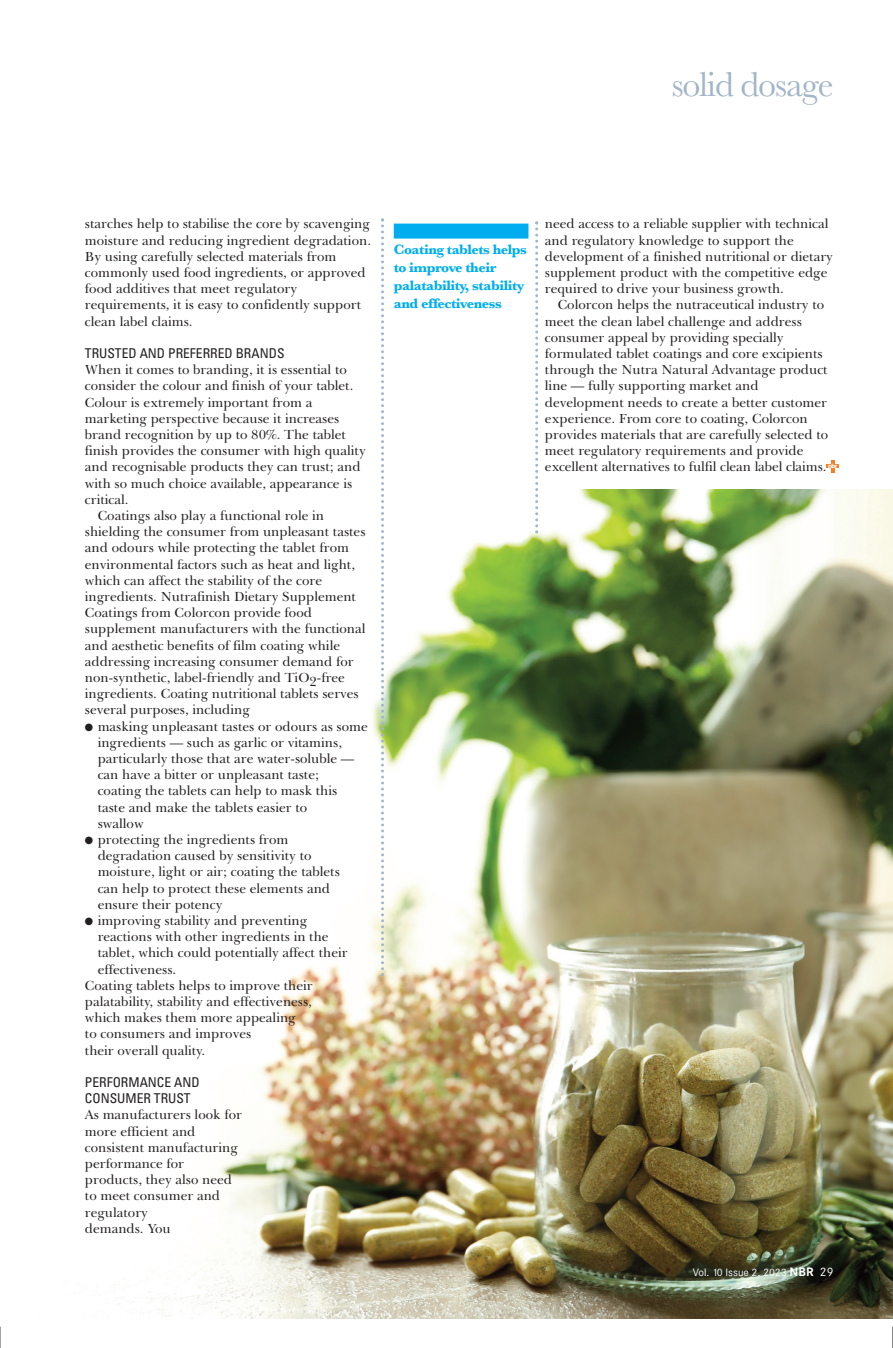
<style>
.page{position:relative;width:893px;height:1348px;background:#fff}
.page>*{position:absolute;margin:0;border:0;box-sizing:border-box;transform-origin:0 0}
.t1{font:36px "Baskerville";letter-spacing:-.03em;color:#a3b5c8}
.t2{font:700 14.25px/18px "Baskerville";letter-spacing:-.03em;color:#00aeef}
.t3{font:13.5px/16.2px "Baskerville BT";color:#231f20}
.t4{font:condensed 13.5px/16.2px "Univers";color:#231f20}
.t5{font:10.5px "Corporate SBQ";color:#fff}
.t6{font:800 6px "Helvetica Neue LT Pro";color:#fff}
.s1{font-weight:700;font-size:12px}
.s2{font-size:12px}
</style>
<div class="page">
<img style="left:113px;top:489px;width:780px;height:829px">
<svg style="left:381px;top:218px;width:3px;height:758px"></svg>
<hr style="left:826px;top:464px;width:13px;height:4px;background:#f57f21">
<svg style="left:831px;top:460px;width:3px;height:13px"></svg>
<div style="left:394px;top:224px;width:134px;height:15px;background:#00aeef"></div>
<svg style="left:535px;top:221px;width:3px;height:312px"></svg>
<svg style="left:0;top:1327px;width:1px;height:21px"></svg>
<svg style="left:892px;top:1327px;width:1px;height:21px"></svg>
<div style="left:438px;top:1329px;width:16px;height:16px;border:1px solid #fff;border-radius:50%"></div>
<p class="t1" style="left:672px;top:64px;width:163px">solid dosage</p>
<p class="t3" style="left:85px;top:217px;width:288px">starches help to stabilise the core by scavenging moisture and reducing ingredient degradation.<br>By using carefully selected materials from commonly used food ingredients, or approved food additives that meet regulatory requirements, it is easy to confidently support clean label claims.</p>
<p class="t4" style="left:85px;top:346px;width:201px">TRUSTED AND PREFERRED BRANDS</p>
<p class="t3" style="left:85px;top:363px;width:282px">When it comes to branding, it is essential to consider the colour and finish of your tablet.<br>Colour is extremely important from a marketing perspective because it increases brand recognition by up to 80%. The tablet finish provides the consumer with high quality and recognisable products they can trust; and with so much choice available, appearance is critical.</p>
<p class="t3" style="left:85px;top:509px;width:282px;text-indent:13px">Coatings also play a functional role in shielding the consumer from unpleasant tastes and odours while protecting the tablet from environmental factors such as heat and light, which can affect the stability of the core ingredients. Nutrafinish Dietary Supplement Coatings from Colorcon provide food supplement manufacturers with the functional and aesthetic benefits of film coating while addressing increasing consumer demand for non-synthetic, label-friendly and TiO2-free ingredients. Coating nutritional tablets serves several purposes, including</p>
<p class="t3" style="left:98px;top:719px;width:272px;text-indent:-13px">● masking unpleasant tastes or odours as some ingredients — such as garlic or vitamins, particularly those that are water-soluble — can have a bitter or unpleasant taste;<br>coating the tablets can help to mask this taste and make the tablets easier to<br>swallow</p>
<p class="t3" style="left:98px;top:833px;width:244px;text-indent:-13px">● protecting the ingredients from degradation caused by sensitivity to moisture, light or air; coating the tablets can help to protect these elements and ensure their potency</p>
<p class="t3" style="left:98px;top:914px;width:251px;text-indent:-13px">● improving stability and preventing reactions with other ingredients in the tablet, which could potentially affect their effectiveness.</p>
<p class="t3" style="left:85px;top:979px;width:229px">Coating tablets helps to improve their palatability, stability and effectiveness, which makes them more appealing<br>to consumers and improves<br>their overall quality.</p>
<p class="t4" style="left:85px;top:1075px;width:116px">PERFORMANCE AND<br>CONSUMER TRUST</p>
<p class="t3" style="left:85px;top:1108px;width:159px">As manufacturers look for more efficient and consistent manufacturing performance for products, they also need to meet consumer and regulatory<br>demands. You</p>
<p class="t2" style="left:394px;top:241px;width:135px">Coating tablets helps to improve their palatability, stability and effectiveness</p>
<p class="t3" style="left:545px;top:217px;width:290px">need access to a reliable supplier with technical and regulatory knowledge to support the development of a finished nutritional or dietary supplement product with the competitive edge required to drive your business growth.</p>
<p class="t3" style="left:545px;top:298px;width:285px;text-indent:13px">Colorcon helps the nutraceutical industry to meet the clean label challenge and address consumer appeal by providing specially formulated tablet coatings and core excipients through the Nutra Natural Advantage product line — fully supporting market and development needs to create a better customer experience. From core to coating, Colorcon provides materials that are carefully selected to meet regulatory requirements and provide excellent alternatives to fulfil clean label claims.</p>
<p class="t6" style="left:828px;top:462px;width:11px">nbr</p>
<p class="t5" style="left:693px;top:1268px;width:142px">Vol. 10 Issue 2. 2023 <span class="s1">NBR</span> <span class="s2">29</span></p>
</div>
